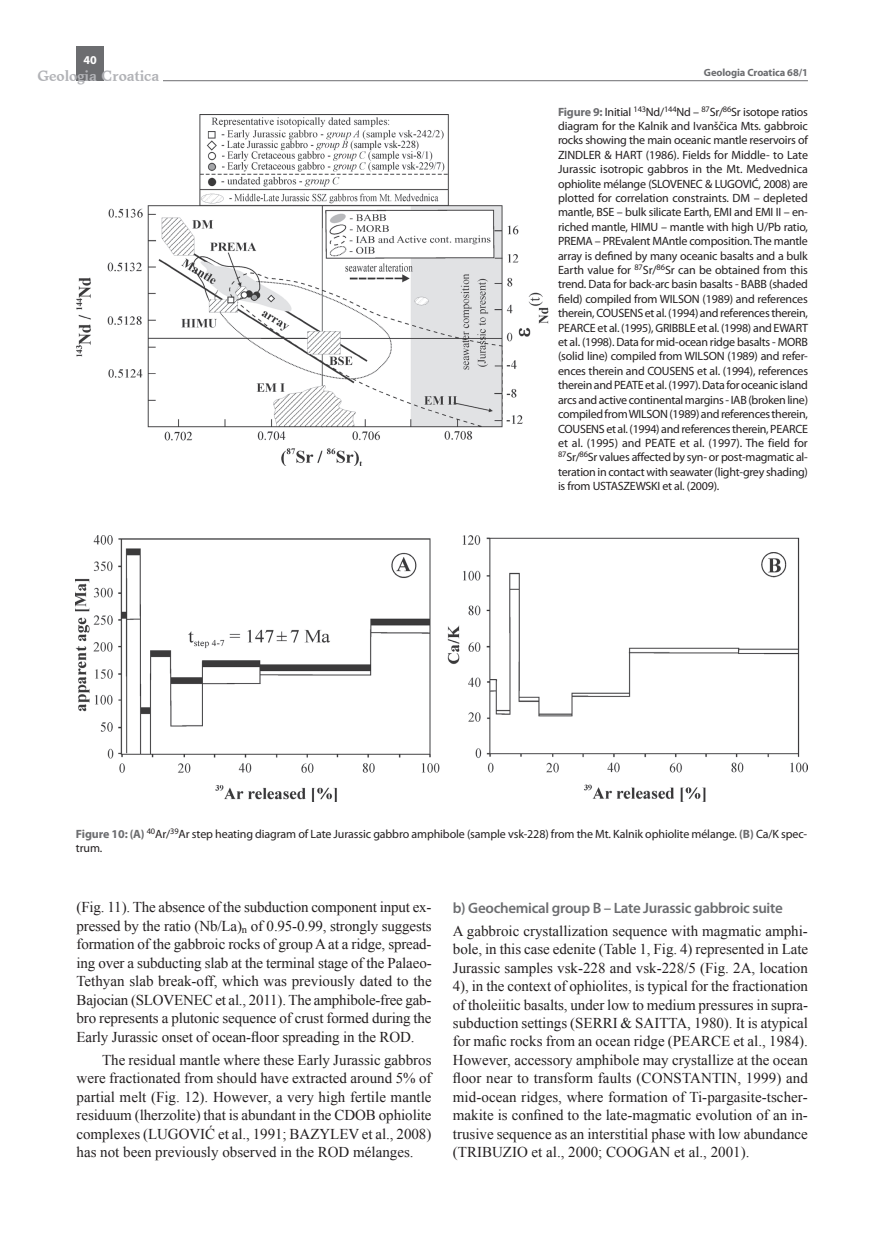
<style>
.page{position:relative;width:893px;height:1234px;background:#fff}
.page>*{position:absolute;margin:0;border:0;box-sizing:border-box;transform-origin:0 0}
.t1{font:15px/18.6px "Times New Roman";color:#231f20;text-align:justify}
.t2{font:600 15px "Myriad Pro";letter-spacing:-.02em;color:#6c6d70}
.t3{font:700 15px "Matt Antique BT";letter-spacing:-.01em;color:#b2b3b7}
.t4{font:12px/14.4px "Myriad Pro";letter-spacing:-.01em;color:#231f20;text-align:justify}
.t5{font:700 12px "Myriad Pro";color:#fff}
.t6{font:700 10.5px "Myriad Pro";letter-spacing:-.01em;color:#6c6d70}
.s1{font-weight:700;color:#6c6d70}
</style>
<div class="page">
<hr style="left:163px;top:80px;width:645px;height:1px;background:#6c6d70">
<div style="left:77px;top:47px;width:27px;height:34px;background:#6c6d70"></div>
<img style="left:77px;top:115px;width:472px;height:350px">
<img style="left:76px;top:535px;width:732px;height:265px">
<p class="t5" style="left:84px;top:52px;width:15px">40</p>
<p class="t3" style="left:37px;top:66px;width:124px">Geologia Croatica</p>
<p class="t6" style="left:704px;top:66px;width:106px">Geologia Croatica 68/1</p>
<p class="t4" style="left:558px;top:104px;width:252px"><span class="s1">Figure 9:</span> Initial <sup>143</sup>Nd/<sup>144</sup>Nd – <sup>87</sup>Sr/<sup>86</sup>Sr isotope ratios diagram for the Kalnik and Ivanščica Mts. gabbroic rocks showing the main oceanic mantle reservoirs of ZINDLER &amp; HART (1986). Fields for Middle- to Late Jurassic isotropic gabbros in the Mt. Medvednica ophiolite mélange (SLOVENEC &amp; LUGOVIĆ, 2008) are plotted for correlation constraints. DM – depleted mantle, BSE – bulk silicate Earth, EMI and EMI II – en&shy;riched mantle, HIMU – mantle with high U/Pb ratio, PREMA – PREvalent MAntle composition. The mantle array is defined by many oceanic basalts and a bulk Earth value for <sup>87</sup>Sr/<sup>86</sup>Sr can be obtained from this trend. Data for back-arc basin basalts - BABB (shaded field) compiled from WILSON (1989) and references therein, COUSENS et al. (1994) and references therein, PEARCE et al. (1995), GRIBBLE et al. (1998) and EWART et al. (1998). Data for mid-ocean ridge basalts - MORB (solid line) compiled from WILSON (1989) and refer&shy;ences therein and COUSENS et al. (1994), references therein and PEATE et al. (1997). Data for oceanic island arcs and active continental margins - IAB (broken line) compiled from WILSON (1989) and references therein, COUSENS et al. (1994) and references therein, PEARCE et al. (1995) and PEATE et al. (1997). The field for <sup>87</sup>Sr/<sup>86</sup>Sr values affected by syn- or post-magmatic al&shy;teration in contact with seawater (light-grey shading) is from USTASZEWSKI et al. (2009).</p>
<p class="t4" style="left:76px;top:826px;width:733px"><span class="s1">Figure 10: (A)</span> <sup>40</sup>Ar/<sup>39</sup>Ar step heating diagram of Late Jurassic gabbro amphibole (sample vsk-228) from the Mt. Kalnik ophiolite mélange. <span class="s1">(B)</span> Ca/K spec&shy;trum.</p>
<p class="t1" style="left:77px;top:897px;width:357px">(Fig. 11). The absence of the subduction component input ex&shy;pressed by the ratio (Nb/La)<sub>n</sub> of 0.95-0.99, strongly suggests formation of the gabbroic rocks of group A at a ridge, spread&shy;ing over a subducting slab at the terminal stage of the Palaeo-Tethyan slab break-off, which was previously dated to the Bajocian (SLOVENEC et al., 2011). The amphibole-free gab&shy;bro represents a plutonic sequence of crust formed during the Early Jurassic onset of ocean-floor spreading in the ROD.</p>
<p class="t1" style="left:77px;top:1049px;width:357px;text-indent:26px">The residual mantle where these Early Jurassic gabbros were fractionated from should have extracted around 5% of partial melt (Fig. 12). However, a very high fertile mantle residuum (lherzolite) that is abundant in the CDOB ophiolite complexes (LUGOVIĆ et al., 1991; BAZYLEV et al., 2008) has not been previously observed in the ROD mélanges.</p>
<p class="t2" style="left:453px;top:898px;width:331px">b) Geochemical group B – Late Jurassic gabbroic suite</p>
<p class="t1" style="left:453px;top:920px;width:357px">A gabbroic crystallization sequence with magmatic amphi&shy;bole, in this case edenite (Table 1, Fig. 4) represented in Late Jurassic samples vsk-228 and vsk-228/5 (Fig. 2A, location 4), in the context of ophiolites, is typical for the fractionation of tholeiitic basalts, under low to medium pressures in supra&shy;subduction settings (SERRI &amp; SAITTA, 1980). It is atypical for mafic rocks from an ocean ridge (PEARCE et al., 1984).<br>However, accessory amphibole may crystallize at the ocean floor near to transform faults (CONSTANTIN, 1999) and mid-ocean ridges, where formation of Ti-pargasite-tscher&shy;makite is confined to the late-magmatic evolution of an in&shy;trusive sequence as an interstitial phase with low abundance (TRIBUZIO et al., 2000; COOGAN et al., 2001).</p>
</div>
